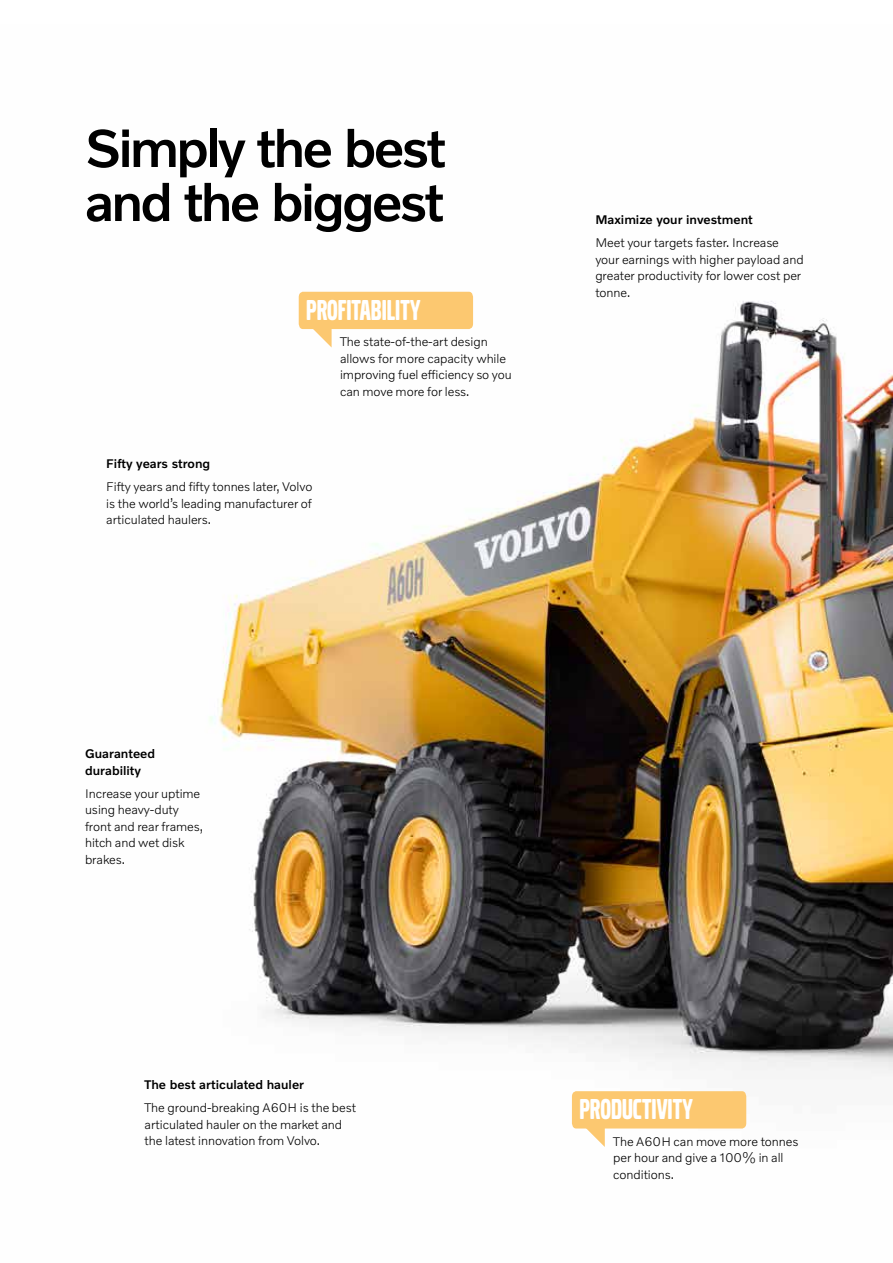
<style>
.page{position:relative;width:893px;height:1263px;background:#fff}
.page>*{position:absolute;margin:0;border:0;box-sizing:border-box;transform-origin:0 0}
.t1{font:500 54px/54px "Volvo Novum";letter-spacing:-.05em;color:#000}
.t2{font:30px "Volvo Broad Pro";color:#fff}
.t3{font:300 12.75px/16.5px "Volvo Novum";letter-spacing:-.005em;color:#000}
.t4{font:500 12.75px/16.5px "Volvo Novum";color:#000}
</style>
<div class="page">
<img style="left:209px;top:291px;width:684px;height:834px">
<svg style="left:299px;top:292px;width:174px;height:55px"></svg>
<svg style="left:572px;top:1091px;width:174px;height:56px"></svg>
<h1 class="t1" style="left:85px;top:119px;width:363px">Simply the best and the biggest</h1>
<h2 class="t2" style="left:306px;top:296px;width:116px">PROFITABILITY</h2>
<p class="t4" style="left:106px;top:455px;width:106px">Fifty years strong</p>
<p class="t3" style="left:106px;top:478px;width:208px;text-align:justify">Fifty years and fifty tonnes later, Volvo is the world’s leading manufacturer of articulated haulers.</p>
<p class="t3" style="left:340px;top:333px;width:173px">The state-of-the-art design allows for more capacity while improving fuel efficiency so you can move more for less.</p>
<p class="t4" style="left:595px;top:211px;width:159px">Maximize your investment</p>
<p class="t3" style="left:595px;top:234px;width:210px">Meet your targets faster. Increase your earnings with higher payload and greater productivity for lower cost per tonne.</p>
<p class="t4" style="left:85px;top:745px;width:71px">Guaranteed durability</p>
<p class="t3" style="left:85px;top:785px;width:119px">Increase your uptime using heavy-duty front and rear frames, hitch and wet disk brakes.</p>
<p class="t4" style="left:145px;top:1076px;width:161px">The best articulated hauler</p>
<p class="t3" style="left:145px;top:1099px;width:213px">The ground-breaking A60H is the best articulated hauler on the market and the latest innovation from Volvo.</p>
<h2 class="t2" style="left:579px;top:1095px;width:115px">PRODUCTIVITY</h2>
<p class="t3" style="left:613px;top:1132px;width:187px">The A60H can move more tonnes per hour and give a 100% in all conditions.</p>
</div>
